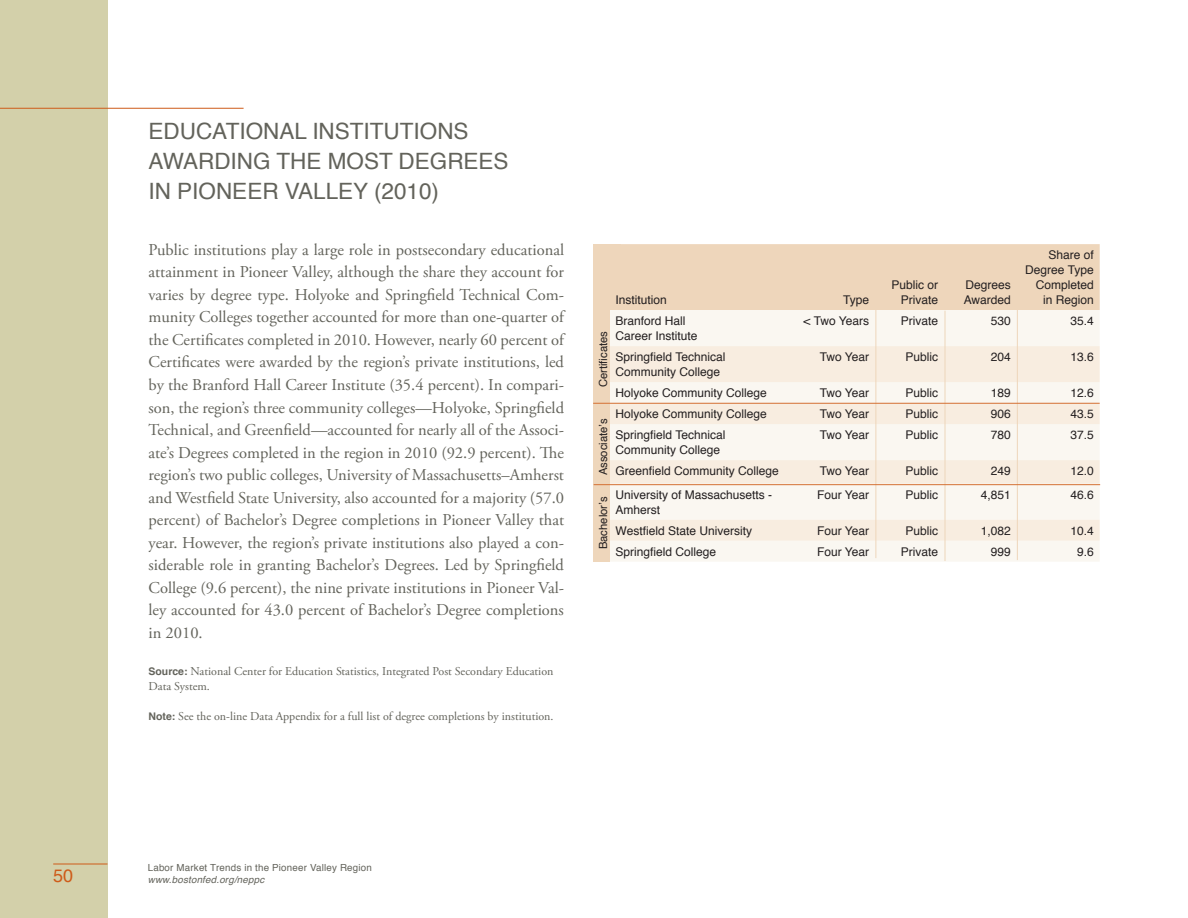
<style>
.page{position:relative;width:1188px;height:918px;background:#fff}
.page>*{position:absolute;margin:0;border:0;box-sizing:border-box;transform-origin:0 0}
.t1{font:22.5px "Helvetica";color:#63635b}
.t2{font:18px "Helvetica";color:#ce5b19}
.t3{font:16.5px/22.5px "Adobe Garamond Pro";color:#63635b;text-align:justify}
.t4{font:12px/15px "Helvetica";color:#231f20}
.t5{font:12px/15px "Adobe Garamond Pro";color:#63635b}
.t6{font:11.25px "Helvetica";color:#231f20}
.t7{font:9.75px "Helvetica";letter-spacing:.02em;color:#63635b}
.t8{font:italic 9.75px "Helvetica";letter-spacing:.02em;color:#63635b}
.s1{font-family:"Helvetica";font-weight:700;font-size:10.5px}
</style>
<div class="page">
<div style="left:0;top:0;width:108px;height:918px;background:#d3d0aa"></div>
<hr style="left:53px;top:864px;width:54px;height:1px;background:#ce5b19">
<hr style="left:0;top:108px;width:244px;height:1px;background:#ce5b19">
<div style="left:594px;top:244px;width:27px;height:47px;background:#eed6bb"></div>
<div style="left:610px;top:244px;width:490px;height:66px;background:#eed6bb"></div>
<div style="left:610px;top:310px;width:490px;height:252px;background:#faf7f1"></div>
<svg style="left:610px;top:346px;width:490px;height:195px;fill:#f8ede0"></svg>
<div style="left:594px;top:281px;width:16px;height:281px;background:#eed6bb"></div>
<hr style="left:876px;top:308px;width:1px;height:250px;background:#eed6bb">
<hr style="left:945px;top:311px;width:1px;height:250px;background:#eed6bb">
<hr style="left:1017px;top:308px;width:1px;height:252px;background:#eed6bb">
<hr style="left:593px;top:403px;width:507px;height:1px;background:#d47033">
<hr style="left:594px;top:484px;width:506px;height:1px;background:#d47033">
<p class="t2" style="left:53px;top:864px;width:22px">50</p>
<h1 class="t1" style="left:149px;top:116px;width:63px">Educational</h1>
<h1 class="t1" style="left:312px;top:116px;width:102px">Institution</h1>
<h1 class="t1" style="left:454px;top:116px;width:17px">s</h1>
<h1 class="t1" style="left:149px;top:146px;width:32px">Awar</h1>
<h1 class="t1" style="left:214px;top:146px;width:78px">ding the</h1>
<h1 class="t1" style="left:328px;top:146px;width:135px">Most Degree</h1>
<h1 class="t1" style="left:494px;top:146px;width:17px">s</h1>
<h1 class="t1" style="left:149px;top:176px;width:292px">in PIONEER VALLEY (2010)</h1>
<p class="t3" style="left:149px;top:239px;width:417px">Public institutions play a large role in postsecondary educational attainment in Pioneer Valley, although the share they account for varies by degree type. Holyoke and Springfield Technical Com&shy;munity Colleges together accounted for more than one-quarter of the Certificates completed in 2010. However, nearly 60 percent of Certificates were awarded by the region’s private institutions, led by the Branford Hall Career Institute (35.4 percent). In compari&shy;son, the region’s three community colleges—Holyoke, Springfield Technical, and Greenfield—accounted for nearly all of the Associ&shy;ate’s Degrees completed in the region in 2010 (92.9 percent). The region’s two public colleges, University of Massachusetts–Amherst and Westfield State University, also accounted for a majority (57.0 percent) of Bachelor’s Degree completions in Pioneer Valley that year. However, the region’s private institutions also played a con&shy;siderable role in granting Bachelor’s Degrees. Led by Springfield College (9.6 percent), the nine private institutions in Pioneer Val&shy;ley accounted for 43.0 percent of Bachelor’s Degree completions in 2010.</p>
<p class="t5" style="left:149px;top:664px;width:406px"><span class="s1">Source:</span> National Center for Education Statistics, Integrated Post Secondary Education<br>Data System.</p>
<p class="t5" style="left:149px;top:709px;width:407px"><span class="s1">Note:</span> See the on-line Data Appendix for a full list of degree completions by institution.</p>
<p class="t6" style="left:596px;top:387px;width:58px;rotate:-90deg">Certificates</p>
<p class="t6" style="left:596px;top:475px;width:58px;rotate:-90deg">Associate’s</p>
<p class="t6" style="left:596px;top:549px;width:54px;rotate:-90deg">Bachelor’s</p>
<p class="t4" style="left:616px;top:293px;width:53px">Institution</p>
<p class="t4" style="left:843px;top:293px;width:28px">Type</p>
<p class="t4" style="left:892px;top:278px;width:48px;text-align:right">Public or<br>Private</p>
<p class="t4" style="left:964px;top:278px;width:49px">Degrees<br>Awarded</p>
<p class="t4" style="left:1025px;top:248px;width:70px;text-align:right">Share of<br>Degree Type<br>Completed in Region</p>
<p class="t4" style="left:616px;top:314px;width:84px">Branford Hall<br>Career Institute</p>
<p class="t4" style="left:804px;top:314px;width:67px">&lt; Two Years</p>
<p class="t4" style="left:901px;top:314px;width:39px">Private</p>
<p class="t4" style="left:991px;top:314px;width:22px">530</p>
<p class="t4" style="left:1070px;top:314px;width:25px">35.4</p>
<p class="t4" style="left:616px;top:350px;width:111px">Springfield Technical<br>Community College</p>
<p class="t4" style="left:820px;top:350px;width:51px">Two Year</p>
<p class="t4" style="left:906px;top:350px;width:34px">Public</p>
<p class="t4" style="left:991px;top:350px;width:22px">204</p>
<p class="t4" style="left:1070px;top:350px;width:25px">13.6</p>
<p class="t4" style="left:616px;top:386px;width:153px">Holyoke Community College</p>
<p class="t4" style="left:820px;top:386px;width:51px">Two Year</p>
<p class="t4" style="left:906px;top:386px;width:34px">Public</p>
<p class="t4" style="left:991px;top:386px;width:22px">189</p>
<p class="t4" style="left:1070px;top:386px;width:25px">12.6</p>
<p class="t4" style="left:616px;top:407px;width:153px">Holyoke Community College</p>
<p class="t4" style="left:820px;top:407px;width:51px">Two Year</p>
<p class="t4" style="left:906px;top:407px;width:34px">Public</p>
<p class="t4" style="left:991px;top:407px;width:22px">906</p>
<p class="t4" style="left:1070px;top:407px;width:25px">43.5</p>
<p class="t4" style="left:616px;top:428px;width:111px">Springfield Technical<br>Community College</p>
<p class="t4" style="left:820px;top:428px;width:51px">Two Year</p>
<p class="t4" style="left:906px;top:428px;width:34px">Public</p>
<p class="t4" style="left:991px;top:428px;width:22px">780</p>
<p class="t4" style="left:1070px;top:428px;width:25px">37.5</p>
<p class="t4" style="left:616px;top:464px;width:165px">Greenfield Community College</p>
<p class="t4" style="left:820px;top:464px;width:51px">Two Year</p>
<p class="t4" style="left:906px;top:464px;width:34px">Public</p>
<p class="t4" style="left:991px;top:464px;width:22px">249</p>
<p class="t4" style="left:1070px;top:464px;width:25px">12.0</p>
<p class="t4" style="left:616px;top:488px;width:158px">U niversity of Massachusetts -<br>Amherst</p>
<p class="t4" style="left:817px;top:488px;width:54px">Four Year</p>
<p class="t4" style="left:906px;top:488px;width:34px">Public</p>
<p class="t4" style="left:981px;top:488px;width:32px">4,851</p>
<p class="t4" style="left:1070px;top:488px;width:25px">46.6</p>
<p class="t4" style="left:616px;top:524px;width:138px">Westfield State University</p>
<p class="t4" style="left:817px;top:524px;width:54px">Four Year</p>
<p class="t4" style="left:906px;top:524px;width:34px">Public</p>
<p class="t4" style="left:981px;top:524px;width:32px">1,082</p>
<p class="t4" style="left:1070px;top:524px;width:25px">10.4</p>
<p class="t4" style="left:616px;top:545px;width:102px">Springfield College</p>
<p class="t4" style="left:817px;top:545px;width:54px">Four Year</p>
<p class="t4" style="left:901px;top:545px;width:39px">Private</p>
<p class="t4" style="left:991px;top:545px;width:22px">999</p>
<p class="t4" style="left:1077px;top:545px;width:18px">9.6</p>
<p class="t7" style="left:148px;top:861px;width:226px">Labor Market Trends in the Pioneer Valley Region</p>
<p class="t8" style="left:148px;top:871px;width:118px">www.bostonfed.org/neppc</p>
</div>
